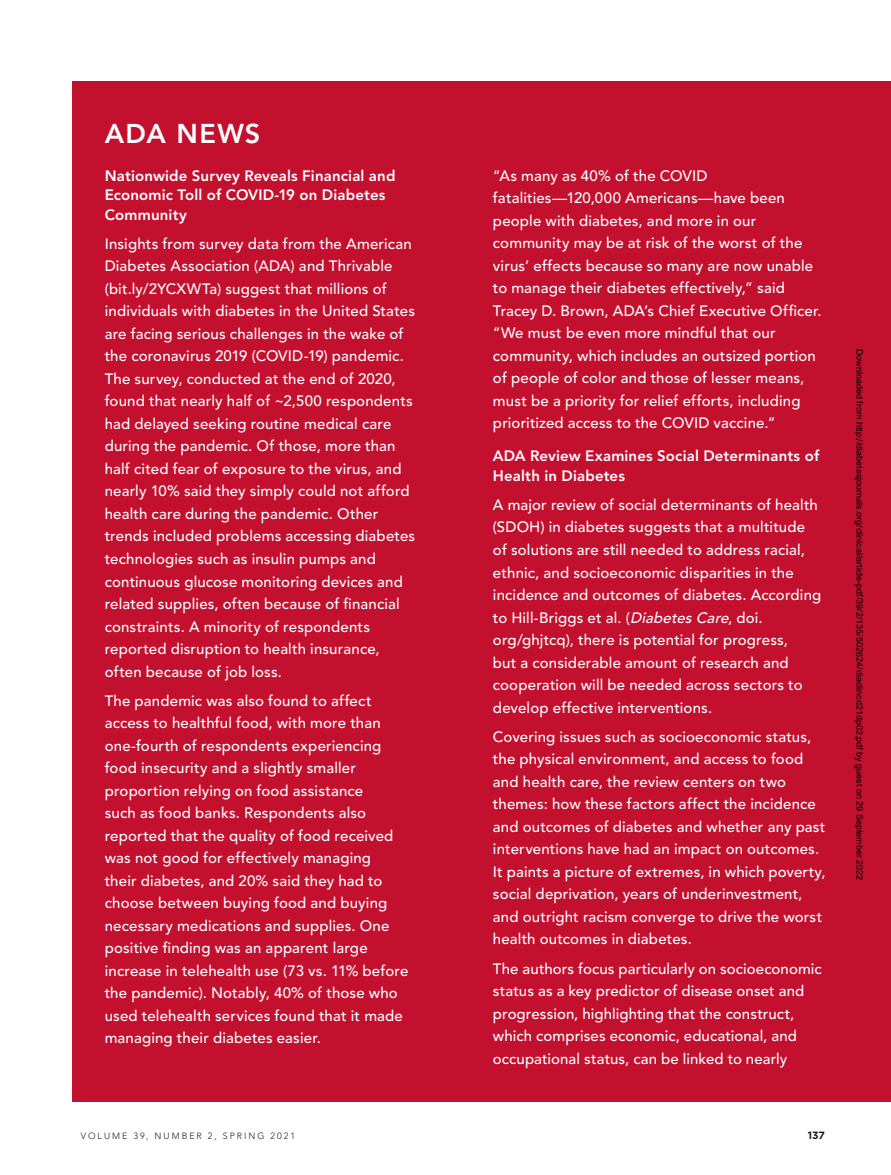
<style>
.page{position:relative;width:891px;height:1175px;background:#fff}
.page>*{position:absolute;margin:0;border:0;box-sizing:border-box;transform-origin:0 0}
.A_-_MAIN_HEAD_A{font:800 27px "Avenir LT Std";letter-spacing:.045em;color:#fff}
.A_-_body{font:500 15px/22.5px "Avenir LT Std";letter-spacing:.01em;color:#fff}
.A_-_MAIN_HEAD_B{font:800 15px/19.5px "Avenir LT Std";letter-spacing:.01em;color:#fff}
.t1{font:700 10.5px "Gotham";color:#231f20}
.t2{font:9px "Arial";color:#000}
.t3{font:300 9px "Avenir LT Std";letter-spacing:.22em;color:#231f20}
.s1{font-style:italic}
</style>
<div class="page">
<div style="left:72px;top:81px;width:819px;height:1020px;background:#c3102f"></div>
<p class="A_-_MAIN_HEAD_A" style="left:105px;top:118px;width:157px">ADA NEWS</p>
<p class="A_-_MAIN_HEAD_B" style="left:105px;top:166px;width:292px">Nationwide Survey Reveals Financial and<br>Economic Toll of COVID-19 on Diabetes<br>Community</p>
<p class="A_-_body" style="left:105px;top:233px;width:312px">Insights from survey data from the American Diabetes Association (ADA) and Thrivable (bit.ly/2YCXWTa) suggest that millions of individuals with diabetes in the United States are facing serious challenges in the wake of the coronavirus 2019 (COVID-19) pandemic.<br>The survey, conducted at the end of 2020, found that nearly half of ~2,500 respondents had delayed seeking routine medical care during the pandemic. Of those, more than half cited fear of exposure to the virus, and nearly 10% said they simply could not afford health care during the pandemic. Other trends included problems accessing diabetes technologies such as insulin pumps and continuous glucose monitoring devices and related supplies, often because of financial constraints. A minority of respondents reported disruption to health insurance, often because of job loss.</p>
<p class="A_-_body" style="left:105px;top:689px;width:305px">The pandemic was also found to affect access to healthful food, with more than one-fourth of respondents experiencing food insecurity and a slightly smaller proportion relying on food assistance<br>such as food banks. Respondents also reported that the quality of food received was not good for effectively managing<br>their diabetes, and 20% said they had to choose between buying food and buying necessary medications and supplies. One positive finding was an apparent large increase in telehealth use (73 vs. 11% before the pandemic). Notably, 40% of those who used telehealth services found that it made managing their diabetes easier.</p>
<p class="A_-_body" style="left:493px;top:164px;width:330px">“As many as 40% of the COVID fatalities—120,000 Americans—have been people with diabetes, and more in our community may be at risk of the worst of the virus’ effects because so many are now unable to manage their diabetes effectively,” said Tracey D. Brown, ADA’s Chief Executive Officer. “We must be even more mindful that our community, which includes an outsized portion of people of color and those of lesser means, must be a priority for relief efforts, including prioritized access to the COVID vaccine.”</p>
<p class="A_-_MAIN_HEAD_B" style="left:493px;top:446px;width:328px">ADA Review Examines Social Determinants of<br>Health in Diabetes</p>
<p class="A_-_body" style="left:493px;top:494px;width:330px">A major review of social determinants of health (SDOH) in diabetes suggests that a multitude of solutions are still needed to address racial, ethnic, and socioeconomic disparities in the incidence and outcomes of diabetes. According to Hill-Briggs et al. (<span class="s1">DiabetesCare</span>, doi. org/ghjtcq), there is potential for progress,<br>but a considerable amount of research and cooperation will be needed across sectors to develop effective interventions.</p>
<p class="A_-_body" style="left:493px;top:725px;width:334px">Covering issues such as socioeconomic status, the physical environment, and access to food and health care, the review centers on two themes: how these factors affect the incidence and outcomes of diabetes and whether any past interventions have had an impact on outcomes.<br>It paints a picture of extremes, in which poverty, social deprivation, years of underinvestment, and outright racism converge to drive the worst health outcomes in diabetes.</p>
<p class="A_-_body" style="left:493px;top:957px;width:330px">The authors focus particularly on socioeconomic status as a key predictor of disease onset and progression, highlighting that the construct, which comprises economic, educational, and occupational status, can be linked to nearly</p>
<p class="t3" style="left:81px;top:1130px;width:216px">VOLUME 39, NUMBER 2, SPRING 2021</p>
<p class="t1" style="left:808px;top:1128px;width:19px">137</p>
<p class="t2" style="left:863px;top:349px;width:533px;rotate:90deg">Downloaded from http://diabetesjournals.org/clinical/article-pdf/39/2/135/502624/diaclincd21dp02.pdf by guest on 29 September 2022</p>
</div>
